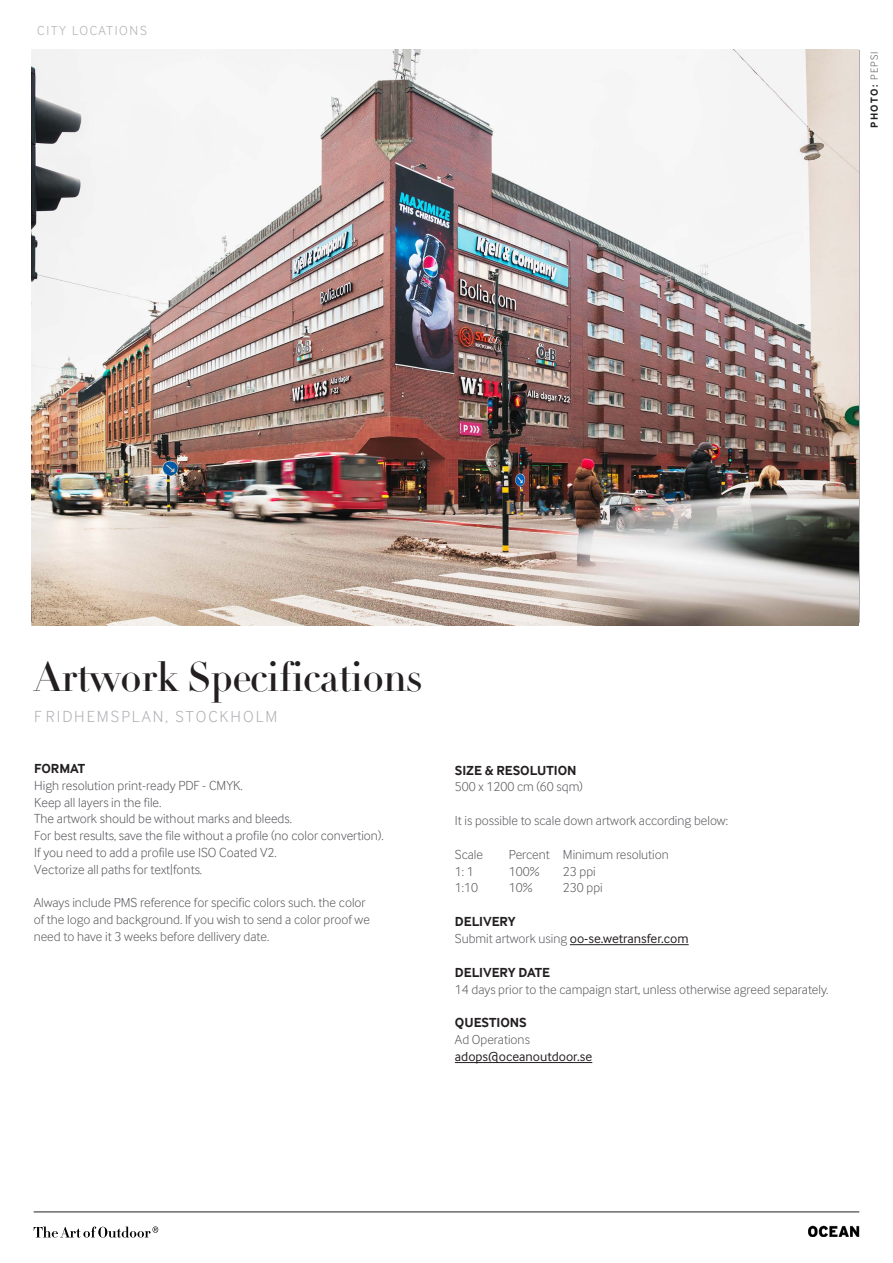
<style>
.page{position:relative;width:893px;height:1263px;background:#fff}
.page>*{position:absolute;margin:0;border:0;box-sizing:border-box;transform-origin:0 0}
.t1{font:40.5px "Didot LT Std Headline";letter-spacing:-.02em;color:#231f20}
.t2{font:300 16.5px "Inter Face";letter-spacing:.125em;color:#afafb4}
.t3{font:300 13.5px/16.8px "Inter Face";color:#5a5a5f}
.t4{font:300 13.5px/16.8px "Inter Face";color:#5a5a5f}
.t5{font:13.5px/16.8px "Inter Face";color:#231f20}
.t6{font:700 13.5px/16.8px "Inter Face";color:#231f20}
.t7{font:300 13.5px "Inter Face";letter-spacing:.125em;color:#afafb4}
.t8{font:700 10.5px "Inter Face";letter-spacing:.125em;color:#231f20}
.s1{font-weight:300;color:#5a5a5f}
.s2{font-style:inherit}
.s3{font-weight:700;color:#231f20}
.s4{font-weight:700}
</style>
<div class="page">
<svg style="left:34px;top:1226px;width:124px;height:12px"></svg>
<img style="left:808px;top:1225px;width:51px;height:12px">
<hr style="left:34px;top:1212px;width:825px;height:1px;background:#231f20">
<hr style="left:570px;top:944px;width:119px;height:1px;background:#231f20">
<hr style="left:455px;top:1062px;width:137px;height:1px;background:#231f20">
<img style="left:31px;top:50px;width:828px;height:576px">
<p class="t7" style="left:37px;top:23px;width:111px">CITY LOCATIONS</p>
<p class="t8" style="left:868px;top:128px;width:78px;rotate:-90deg">PHOTO: <span class="s1">PEPSI</span></p>
<p class="t1" style="left:34px;top:652px;width:389px">Artwork Specifications</p>
<p class="t2" style="left:34px;top:708px;width:245px">F RIDHEMSPLAN<span class="s2">, STOCKHOLM</span></p>
<p class="t4" style="left:34px;top:760px;width:351px"><span class="s3">FORMAT<br></span>High resolution print-ready PDF - CMYK.<br>Keep all layers in the file.<br>The artwork should be without marks and bleeds.<br>For best results, save the file without a profile (no color convertion).<br>If you need to add a profile use ISO Coated V2.<br>Vectorize all paths for text|fonts.</p>
<p class="t3" style="left:34px;top:894px;width:338px">Always include PMS reference for specific colors such. the color of the logo and background. If you wish to send a color proof we need to have it 3 weeks before dellivery date.</p>
<p class="t6" style="left:455px;top:762px;width:129px">SIZE &amp; RESOLUTION<br><span class="s1">500</span> <span class="s1">x 1</span><span class="s1">2</span><span class="s1">00 cm (</span><span class="s1">60</span> <span class="s1">sqm)</span></p>
<p class="t3" style="left:455px;top:812px;width:275px">It is possible to scale down artwork according below:</p>
<p class="t3" style="left:455px;top:846px;width:30px">Scale</p>
<p class="t3" style="left:509px;top:846px;width:162px">Percent Minimum resolution</p>
<p class="t3" style="left:455px;top:862px;width:20px">1: 1</p>
<p class="t3" style="left:509px;top:862px;width:32px">100%</p>
<p class="t3" style="left:563px;top:862px;width:34px">23 ppi</p>
<p class="t3" style="left:455px;top:879px;width:25px">1:10</p>
<p class="t3" style="left:509px;top:879px;width:25px">10%</p>
<p class="t3" style="left:563px;top:879px;width:41px">230 ppi</p>
<p class="t5" style="left:455px;top:913px;width:235px"><span class="s4">DELIVERY<br></span><span class="s1">Submit artwork using</span> oo-se.wetransfer.com</p>
<p class="t3" style="left:455px;top:964px;width:375px"><span class="s3">DELIVERY DATE<br></span>14 days prior to the campaign start, unless otherwise agreed separately.</p>
<p class="t5" style="left:455px;top:1014px;width:139px"><span class="s4">QUESTIONS<br></span><span class="s1">Ad Operations </span>adops@oceanoutdoor.se</p>
</div>
